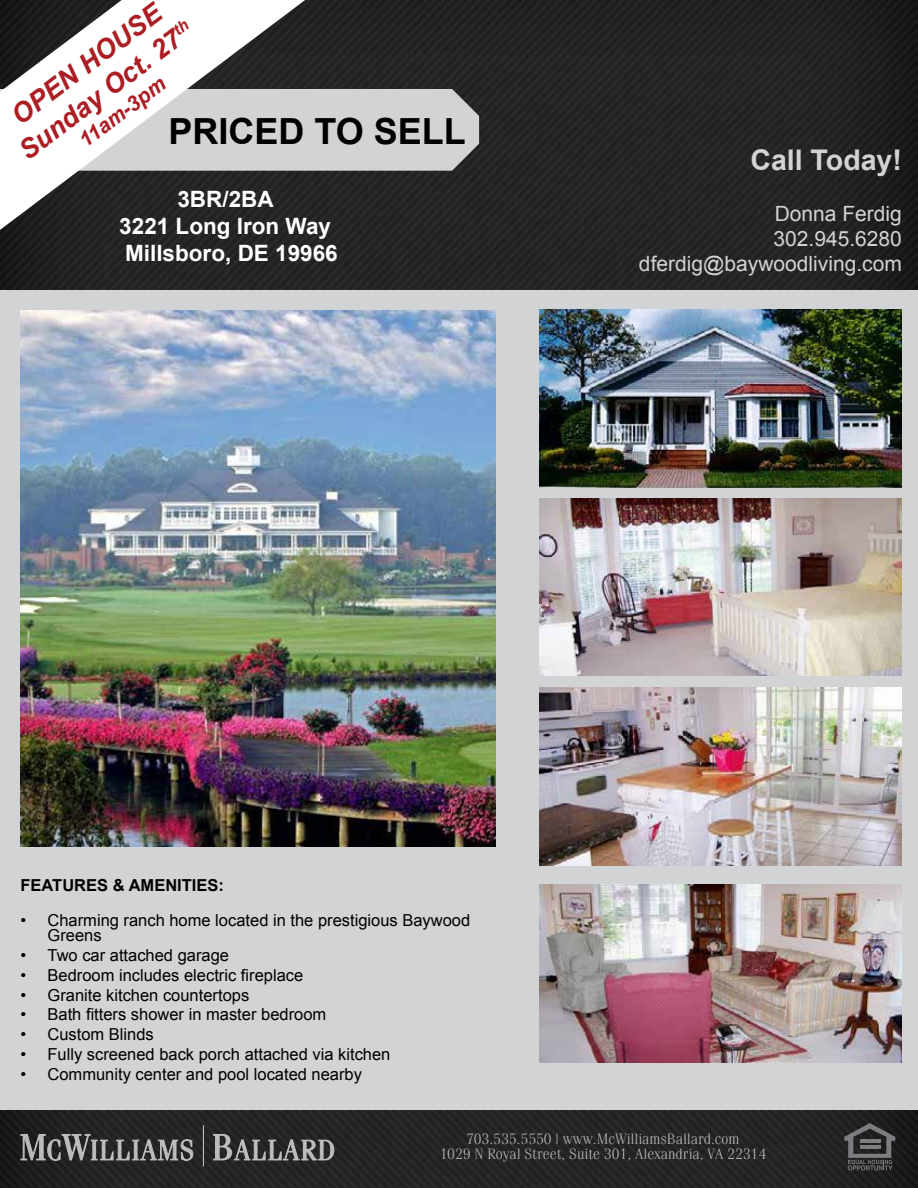
<style>
.page{position:relative;width:918px;height:1188px;background:#d1d3d4}
.page>*{position:absolute;margin:0;border:0;box-sizing:border-box;transform-origin:0 0}
.t1{font:700 36px "Arial";color:#000}
.t2{font:700 28.5px "Arial";color:#d1d3d4}
.t3{font:italic 700 27px/32.4px "Arial";color:#ac1e23;text-align:center}
.t4{font:700 22.5px/27px "Arial";color:#fff;text-align:center}
.t5{font:21px/25.2px "Arial";color:#d1d3d4;text-align:right}
.t6{font:italic 700 21px "Arial";color:#ac1e23}
.t7{font:16.5px/15px "Arial";color:#000}
.t8{font:700 16.5px "Arial";color:#000}
.t9{font:300 15px/15px "Fenice";color:#fff;text-align:center}
</style>
<div class="page">
<img style="left:0;top:0;width:918px;height:289px">
<svg style="left:305px;top:89px;width:174px;height:82px"></svg>
<div style="left:0;top:1111px;width:918px;height:77px;background:#232323"></div>
<svg style="left:21px;top:1134px;width:173px;height:27px;background:#5a5a5a"></svg>
<svg style="left:213px;top:1134px;width:121px;height:27px;background:#585858"></svg>
<hr style="left:203px;top:1125px;width:1px;height:41px;background:#fff">
<img style="left:539px;top:687px;width:363px;height:178px">
<img style="left:539px;top:499px;width:363px;height:176px">
<img style="left:21px;top:310px;width:475px;height:537px">
<img style="left:539px;top:310px;width:363px;height:178px">
<svg style="left:0;top:0;width:305px;height:230px"></svg>
<svg style="left:844px;top:1123px;width:51px;height:47px;background:#3f3f41"></svg>
<hr style="left:860px;top:1139px;width:20px;height:4px;background:#7c7c81">
<hr style="left:860px;top:1145px;width:20px;height:4px;background:#7c7c81">
<img style="left:539px;top:885px;width:363px;height:178px">
<h3 class="t3" style="left:-7px;top:115px;width:211px;rotate:-37deg">OPEN HOUSE<br>Sunday Oct. 27<sup>th</sup></h3>
<p class="t6" style="left:73px;top:131px;width:104px;rotate:-37deg">11am-3pm</p>
<h1 class="t1" style="left:168px;top:108px;width:299px">PRICED TO SELL</h1>
<h3 class="t4" style="left:119px;top:186px;width:220px">3BR/2BA<br>3221 Long Iron Way<br>Millsboro, DE 19966</h3>
<h2 class="t2" style="left:750px;top:141px;width:153px">Call Today!</h2>
<p class="t5" style="left:639px;top:201px;width:264px">Donna Ferdig<br>302.945.6280 dferdig@baywoodliving.com</p>
<p class="t8" style="left:21px;top:875px;width:205px">FEATURES &amp; AMENITIES:</p>
<p class="t7" style="left:48px;top:913px;width:424px;text-indent:-27px">• Charming ranch home located in the prestigious Baywood<br>Greens</p>
<p class="t7" style="left:21px;top:948px;width:210px">• Two car attached garage</p>
<p class="t7" style="left:21px;top:968px;width:284px">• Bedroom includes electric fireplace</p>
<p class="t7" style="left:21px;top:987px;width:230px">• Granite kitchen countertops</p>
<p class="t7" style="left:21px;top:1007px;width:307px">• Bath fitters shower in master bedroom</p>
<p class="t7" style="left:21px;top:1027px;width:135px">• Custom Blinds</p>
<p class="t7" style="left:21px;top:1047px;width:371px">• Fully screened back porch attached via kitchen</p>
<p class="t7" style="left:21px;top:1067px;width:343px">• Community center and pool located nearby</p>
<p class="t9" style="left:440px;top:1131px;width:328px">703.535.5550 | www.McWilliamsBallard.com<br>1029 N Royal Street, Suite 301, Alexandria, VA 22314</p>
</div>
